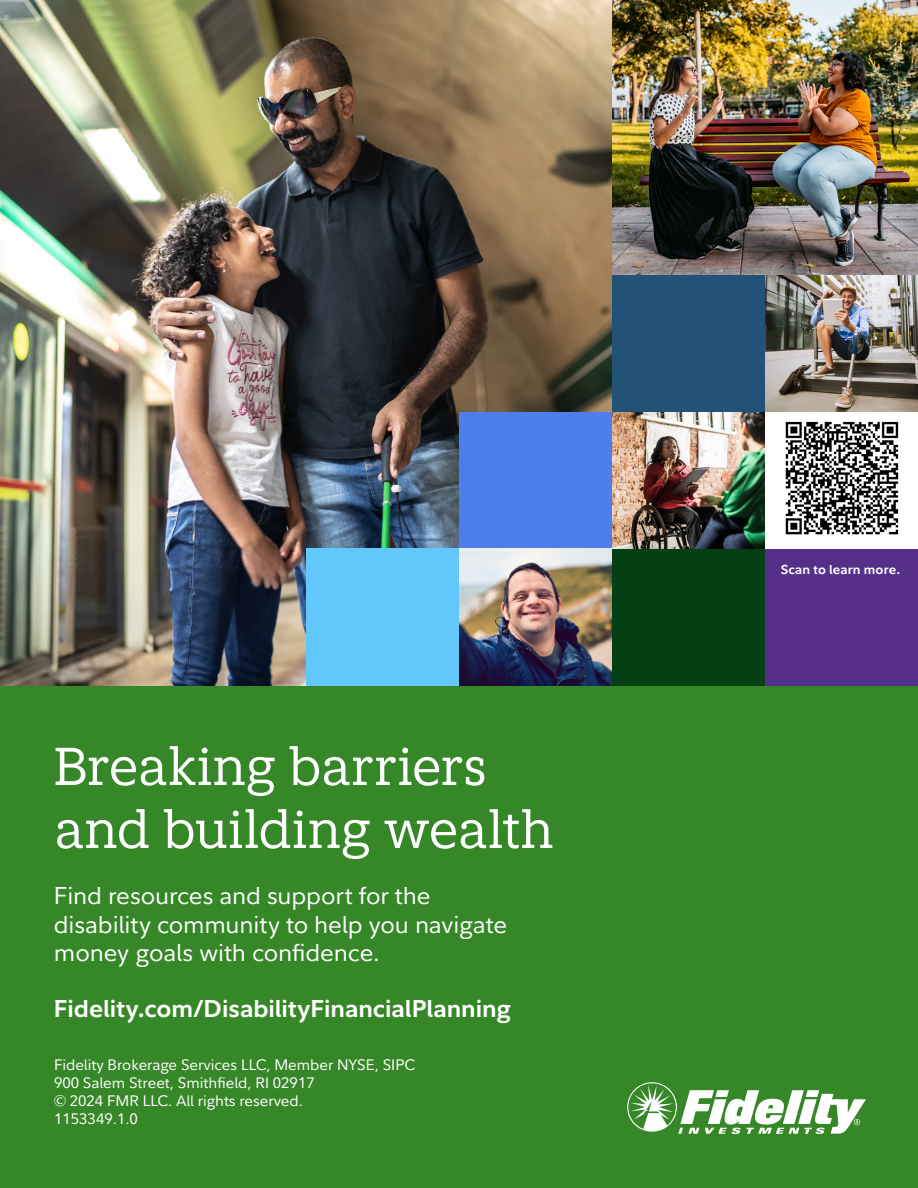
<style>
.page{position:relative;width:918px;height:1188px;background:#fff}
.page>*{position:absolute;margin:0;border:0;box-sizing:border-box;transform-origin:0 0}
.t1{font:52.5px/63px "Fidelity Slab 240517 Regular";letter-spacing:.005em;color:#fff}
.t2{font:24px/28.8px "Fidelity Sans";letter-spacing:-.005em;color:#fff}
.t3{font:700 24px "Fidelity Sans";color:#fff}
.t4{font:15px/18px "Fidelity Sans";color:#fff}
.t5{font:700 12.75px "Fidelity Sans";letter-spacing:.015em;color:#fff}
</style>
<div class="page">
<img style="left:0;top:0;width:612px;height:686px">
<img style="left:765px;top:275px;width:153px;height:137px">
<div style="left:306px;top:549px;width:154px;height:139px;background:#62c7fa"></div>
<div style="left:611px;top:549px;width:154px;height:139px;background:#044014"></div>
<div style="left:612px;top:273px;width:153px;height:139px;background:#235279"></div>
<div style="left:459px;top:412px;width:153px;height:139px;background:#4c7feb"></div>
<div style="left:765px;top:549px;width:153px;height:142px;background:#552f8a"></div>
<img style="left:459px;top:549px;width:153px;height:137px">
<img style="left:612px;top:412px;width:153px;height:137px">
<div style="left:0;top:686px;width:918px;height:502px;background:#368727"></div>
<img style="left:785px;top:421px;width:114px;height:114px">
<img style="left:612px;top:0;width:306px;height:275px">
<svg style="left:627px;top:1082px;width:239px;height:52px"></svg>
<h1 class="t1" style="left:54px;top:735px;width:501px">Breaking barriers and building wealth</h1>
<h2 class="t2" style="left:54px;top:881px;width:455px">Find resources and support for the disability community to help you navigate money goals with confidence.</h2>
<h2 class="t3" style="left:54px;top:993px;width:459px">Fidelity.com/DisabilityFinancialPlanning</h2>
<p class="t4" style="left:54px;top:1055px;width:363px">Fidelity Brokerage Services LLC, Member NYSE, SIPC 900 Salem Street, Smithfield, RI 02917<br>© 2024 FMR LLC. All rights reserved.<br>1153349.1.0</p>
<p class="t5" style="left:781px;top:561px;width:121px">Scan to learn more.</p>
</div>
